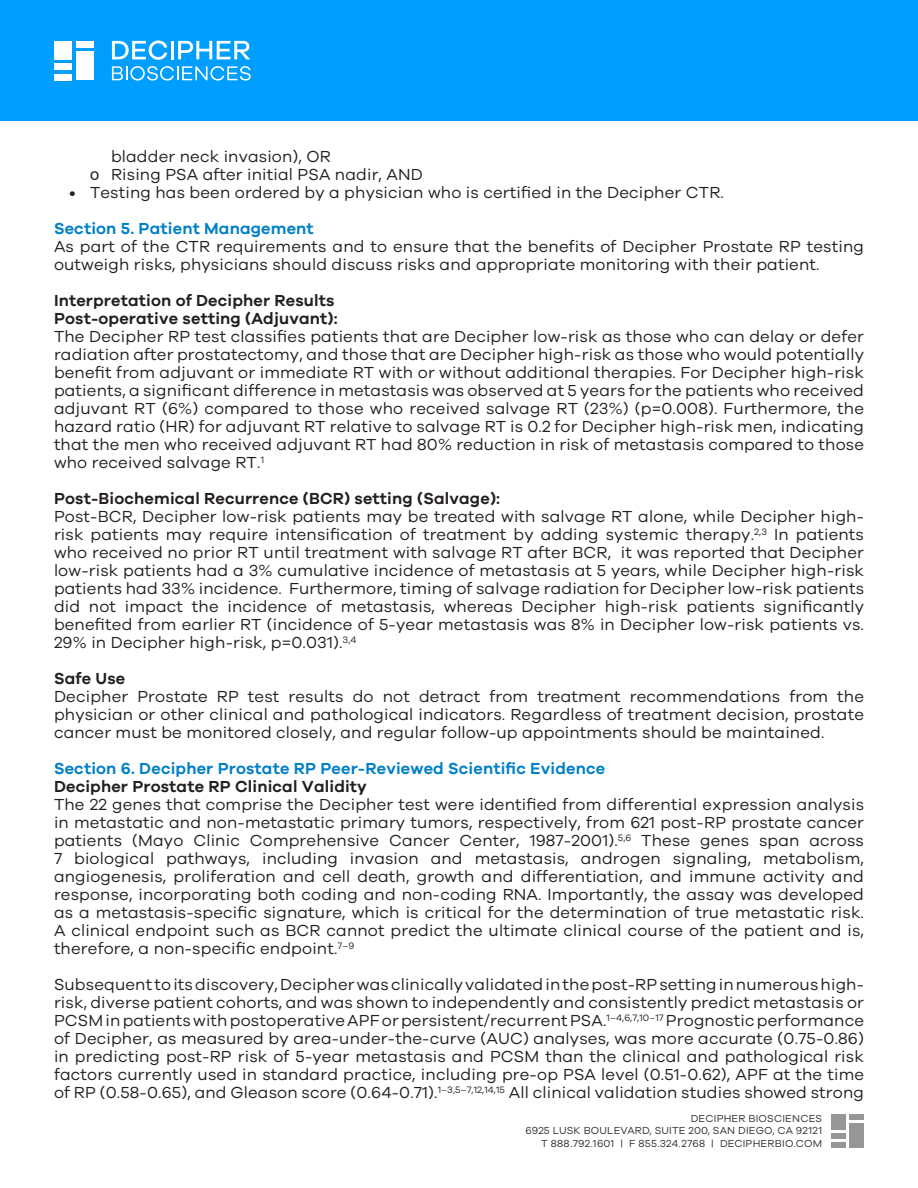
<style>
.page{position:relative;width:918px;height:1188px;background:#fff}
.page>*{position:absolute;margin:0;border:0;box-sizing:border-box;transform-origin:0 0}
.t1{font:16.5px/18px "Galano Grotesque";letter-spacing:.01em;color:#231f20;text-align:justify}
.t2{font:600 16.5px "Galano Grotesque";letter-spacing:.01em;color:#231f20}
.t3{font:600 16.5px "Galano Grotesque";letter-spacing:.01em;color:#0080c7}
.t4{font:10.5px/12.6px "Galano Grotesque";letter-spacing:.02em;color:#2e2e2e;text-align:right}
.s1{font-family:"Arial"}
</style>
<div class="page">
<div style="left:0;top:0;width:918px;height:122px;background:#009eff"></div>
<hr style="left:171px;top:41px;width:3px;height:18px;background:#fff">
<svg style="left:178px;top:41px;width:72px;height:18px"></svg>
<svg style="left:112px;top:66px;width:139px;height:15px"></svg>
<div style="left:54px;top:41px;width:18px;height:18px;background:#fff"></div>
<div style="left:54px;top:74px;width:18px;height:6px;background:#fff"></div>
<div style="left:54px;top:64px;width:18px;height:6px;background:#fff"></div>
<div style="left:76px;top:41px;width:17px;height:6px;background:#fff"></div>
<div style="left:76px;top:51px;width:17px;height:29px;background:#fff"></div>
<svg style="left:112px;top:41px;width:55px;height:19px"></svg>
<div style="left:831px;top:1114px;width:15px;height:16px;background:#969696"></div>
<div style="left:831px;top:1142px;width:15px;height:6px;background:#969696"></div>
<div style="left:831px;top:1134px;width:15px;height:5px;background:#969696"></div>
<div style="left:849px;top:1114px;width:15px;height:6px;background:#969696"></div>
<div style="left:849px;top:1123px;width:15px;height:24px;background:#969696"></div>
<p class="t1" style="left:111px;top:147px;width:222px">bladder neck invasion), OR</p>
<p class="t1" style="left:90px;top:165px;width:335px"><span class="s1">o</span> Rising PSA after initial PSA nadir, AND</p>
<p class="t1" style="left:69px;top:183px;width:656px">• Testing has been ordered by a physician who is certified in the Decipher CTR.</p>
<p class="t3" style="left:54px;top:218px;width:261px">Section 5. Patient Management</p>
<p class="t1" style="left:54px;top:237px;width:811px">As part of the CTR requirements and to ensure that the benefits of Decipher Prostate RP testing outweigh risks, physicians should discuss risks and appropriate monitoring with their patient.</p>
<p class="t2" style="left:54px;top:290px;width:282px">Interpretation of Decipher Results</p>
<p class="t2" style="left:54px;top:308px;width:285px">Post-operative setting (Adjuvant):</p>
<p class="t1" style="left:54px;top:327px;width:812px">The Decipher RP test classifies patients that are Decipher low-risk as those who can delay or defer radiation after prostatectomy, and those that are Decipher high-risk as those who would potentially benefit from adjuvant or immediate RT with or without additional therapies. For Decipher high-risk patients, a significant difference in metastasis was observed at 5 years for the patients who received adjuvant RT (6%) compared to those who received salvage RT (23%) (p=0.008). Furthermore, the hazard ratio (HR) for adjuvant RT relative to salvage RT is 0.2 for Decipher high-risk men, indicating that the men who received adjuvant RT had 80% reduction in risk of metastasis compared to those who received salvage RT.<sup>1</sup></p>
<p class="t2" style="left:54px;top:488px;width:448px">Post-Biochemical Recurrence (BCR) setting (Salvage):</p>
<p class="t1" style="left:54px;top:507px;width:812px">Post-BCR, Decipher low-risk patients may be treated with salvage RT alone, while Decipher high&shy;risk patients may require intensification of treatment by adding systemic therapy.<sup>2,3</sup> In patients who received no prior RT until treatment with salvage RT after BCR, it was reported that Decipher low-risk patients had a 3% cumulative incidence of metastasis at 5 years, while Decipher high-risk patients had 33% incidence. Furthermore, timing of salvage radiation for Decipher low-risk patients did not impact the incidence of metastasis, whereas Decipher high-risk patients significantly benefited from earlier RT (incidence of 5-year metastasis was 8% in Decipher low-risk patients vs.<br>29% in Decipher high-risk, p=0.031).<sup>3,4</sup></p>
<p class="t2" style="left:54px;top:668px;width:73px">Safe Use</p>
<p class="t1" style="left:54px;top:687px;width:812px">Decipher Prostate RP test results do not detract from treatment recommendations from the physician or other clinical and pathological indicators. Regardless of treatment decision, prostate cancer must be monitored closely, and regular follow-up appointments should be maintained.</p>
<p class="t3" style="left:54px;top:758px;width:553px">Section 6. Decipher Prostate RP Peer-Reviewed Scientific Evidence</p>
<p class="t2" style="left:54px;top:776px;width:314px">Decipher Prostate RP Clinical Validity</p>
<p class="t1" style="left:54px;top:795px;width:812px">The 22 genes that comprise the Decipher test were identified from differential expression analysis in metastatic and non-metastatic primary tumors, respectively, from 621 post-RP prostate cancer patients (Mayo Clinic Comprehensive Cancer Center, 1987-2001).<sup>5,6</sup> These genes span across 7 biological pathways, including invasion and metastasis, androgen signaling, metabolism, angiogenesis, proliferation and cell death, growth and differentiation, and immune activity and response, incorporating both coding and non-coding RNA. Importantly, the assay was developed as a metastasis-specific signature, which is critical for the determination of true metastatic risk.<br>A clinical endpoint such as BCR cannot predict the ultimate clinical course of the patient and is, therefore, a non-specific endpoint.<sup>7–9</sup></p>
<p class="t1" style="left:54px;top:975px;width:812px">Subsequent to its discovery, Decipher was clinically validated in the post-RP setting in numerous high&shy;risk, diverse patient cohorts, and was shown to independently and consistently predict metastasis or PCSM in patients with postoperative APF or persistent/recurrent PSA.<sup>1–4,6,7,10–17</sup> Prognostic performance of Decipher, as measured by area-under-the-curve (AUC) analyses, was more accurate (0.75-0.86) in predicting post-RP risk of 5-year metastasis and PCSM than the clinical and pathological risk factors currently used in standard practice, including pre-op PSA level (0.51-0.62), APF at the time of RP (0.58-0.65), and Gleason score (0.64-0.71).<sup>1–3,5–7,12,14,15</sup> All clinical validation studies showed strong</p>
<p class="t4" style="left:525px;top:1111px;width:298px">DECIPHER BIOSCIENCES<br>6925 LUSK BOULEVARD, SUITE 200, SAN DIEGO, CA 92121<br>T 888.792.1601 | F 855.324.2768 | DECIPHERBIO.COM</p>
</div>
